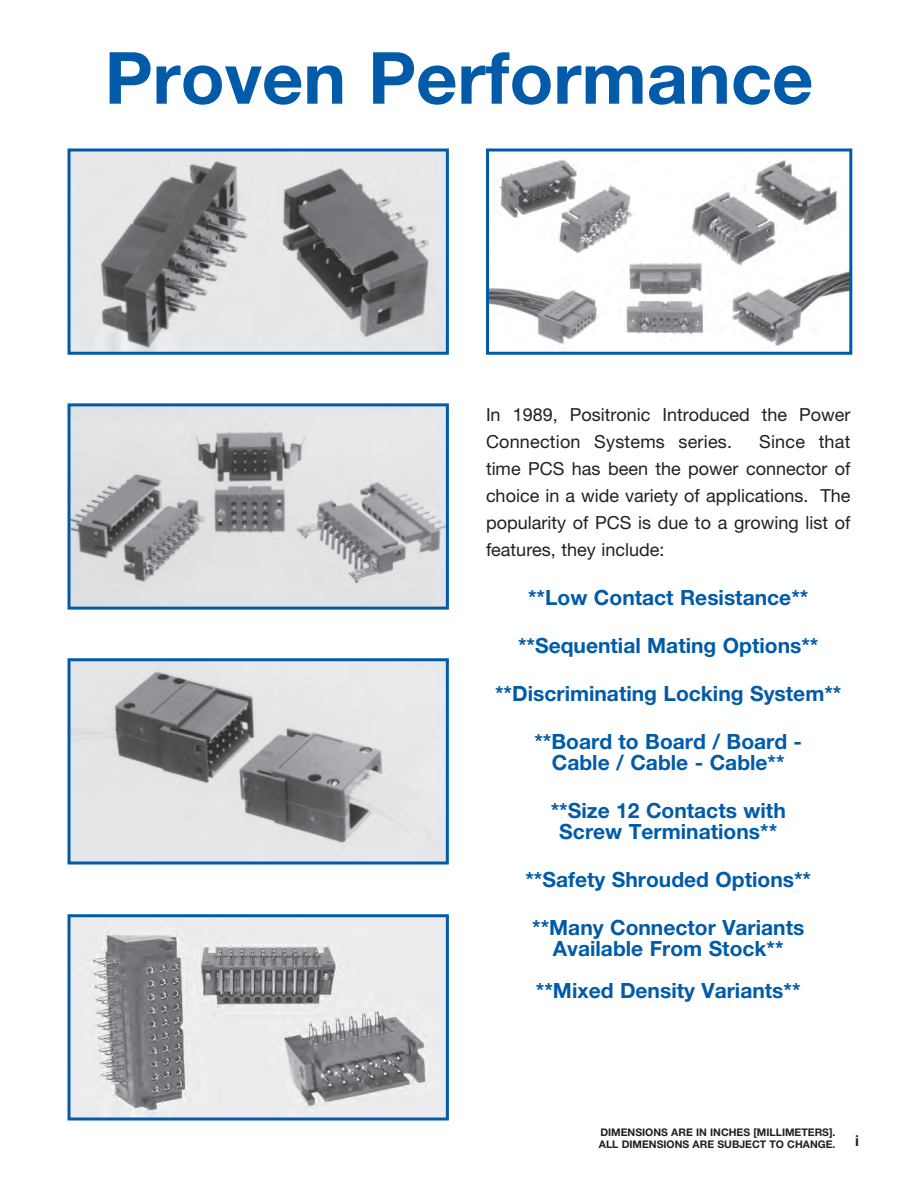
<style>
.page{position:relative;width:918px;height:1188px;background:#fff}
.page>*{position:absolute;margin:0;border:0;box-sizing:border-box;transform-origin:0 0}
.t1{font:700 72px "Helvetica Neue LT Std";color:#015ba9}
.t2{font:700 21px/21px "Helvetica Neue LT Std";color:#015ba9;text-align:center}
.t3{font:18px/27px "Helvetica Neue LT Std";color:#231f20}
.t4{font:700 15px "Helvetica Neue LT Std";color:#231f20}
.t5{font:700 10.5px/12px "Helvetica Neue LT Std";color:#231f20}
</style>
<div class="page">
<img style="left:72px;top:152px;width:373px;height:199px">
<div style="left:68px;top:148px;width:381px;height:207px;border:3px solid #015ba9"></div>
<img style="left:72px;top:918px;width:373px;height:198px">
<div style="left:68px;top:914px;width:381px;height:206px;border:3px solid #015ba9"></div>
<img style="left:490px;top:159px;width:358px;height:187px">
<div style="left:486px;top:148px;width:366px;height:207px;border:3px solid #015ba9"></div>
<img style="left:72px;top:662px;width:373px;height:199px">
<div style="left:68px;top:658px;width:381px;height:207px;border:3px solid #015ba9"></div>
<img style="left:72px;top:407px;width:373px;height:199px">
<div style="left:68px;top:403px;width:381px;height:207px;border:3px solid #015ba9"></div>
<h1 class="t1" style="left:105px;top:34px;width:710px">Proven Performance</h1>
<p class="t3" style="left:486px;top:401px;width:366px">In 1989, Positronic Introduced the Power<br>Connection Systems series.</p>
<p class="t3" style="left:486px;top:428px;width:366px;text-align:justify;text-indent:273px">Since that time PCS has been the power connector of choice in a wide variety of applications. The popularity of PCS is due to a growing list of features, they include:</p>
<p class="t2" style="left:528px;top:586px;width:282px">**Low Contact Resistance**</p>
<p class="t2" style="left:518px;top:634px;width:302px">**Sequential Mating Options**</p>
<p class="t2" style="left:495px;top:682px;width:348px">**Discriminating Locking System**</p>
<p class="t2" style="left:534px;top:730px;width:269px">**Board to Board / Board -<br>Cable / Cable - Cable**</p>
<p class="t2" style="left:551px;top:799px;width:237px">**Size 12 Contacts with<br>Screw Terminations**</p>
<p class="t2" style="left:525px;top:868px;width:287px">**Safety Shrouded Options**</p>
<p class="t2" style="left:532px;top:916px;width:274px">**Many Connector Variants<br>Available From Stock**</p>
<p class="t2" style="left:536px;top:979px;width:266px">**Mixed Density Variants**</p>
<p class="t5" style="left:599px;top:1126px;width:238px">DIMENSIONS ARE IN INCHES [MILLIMETERS].<br>ALL DIMENSIONS ARE SUBJECT TO CHANGE.</p>
<p class="t4" style="left:855px;top:1131px;width:5px">i</p>
</div>
